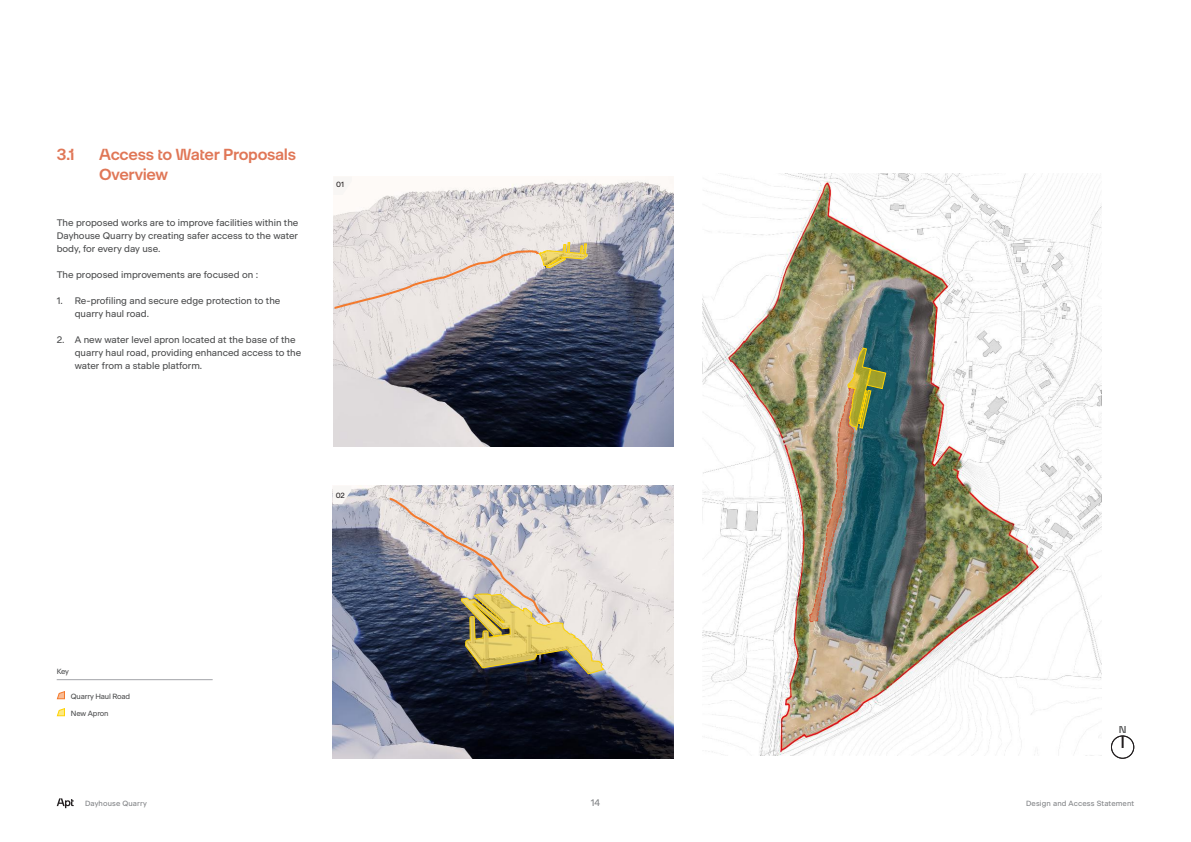
<style>
.page{position:relative;width:1191px;height:842px;background:#fff}
.page>*{position:absolute;margin:0;border:0;box-sizing:border-box;transform-origin:0 0}
.t1{font:600 16px/20px "Apt Sans Headline";letter-spacing:-.02em;color:#e07757}
.t2{font:500 10px "Apt Sans Headline";color:#4b4c4d}
._4__Body_text{font:9.5px/13px "Apt Sans";color:#4b4c4d}
.t3{font:9.5px "Apt Sans";color:#808285}
.t4{font:7.5px "Apt Sans";letter-spacing:.015em;color:#808285}
._9__Captions{font:7.5px "Apt Sans";letter-spacing:-.02em;color:#4b4c4d}
._11__Image_Numbering{font:7.5px "Apt Sans";color:#231f20}
._4_1_Key{font:7.5px "Apt Sans";color:#4b4c4d}
</style>
<div class="page">
<svg style="left:57px;top:798px;width:17px;height:10px"></svg>
<hr style="left:57px;top:679px;width:156px;height:1px;background:#a3a4a8">
<svg style="left:56px;top:691px;width:9px;height:9px"></svg>
<svg style="left:56px;top:708px;width:9px;height:9px"></svg>
<img style="left:333px;top:179px;width:340px;height:268px">
<img style="left:333px;top:486px;width:340px;height:273px">
<svg style="left:333px;top:177px;width:19px;height:18px"></svg>
<svg style="left:333px;top:486px;width:18px;height:18px"></svg>
<div style="left:1111px;top:736px;width:23px;height:22px;border:1px solid #231f20;border-radius:50%"></div>
<div style="left:1111px;top:735px;width:23px;height:24px;border:1px solid #231f20;border-radius:50%"></div>
<svg style="left:1121px;top:737px;width:2px;height:10px"></svg>
<img style="left:702px;top:174px;width:399px;height:582px">
<img style="left:808px;top:347px;width:78px;height:276px">
<svg style="left:334px;top:242px;width:253px;height:67px;background:#d0c9c5"></svg>
<img style="left:389px;top:497px;width:216px;height:187px">
<p class="t1" style="left:57px;top:144px;width:20px">3.1</p>
<p class="t1" style="left:99px;top:144px;width:198px">Access to Water Proposals<br>Overview</p>
<p class="_4__Body_text" style="left:57px;top:215px;width:243px;text-align:justify">The proposed works are to improve facilities within the Dayhouse Quarry by creating safer access to the water body, for every day use.</p>
<p class="_4__Body_text" style="left:57px;top:267px;width:203px">The proposed improvements are focused on :</p>
<p class="_4__Body_text" style="left:75px;top:293px;width:207px;text-indent:-18px">1. Re-profiling and secure edge protection to the quarry haul road.</p>
<p class="_4__Body_text" style="left:75px;top:332px;width:228px;text-indent:-18px">2. A new water level apron located at the base of the quarry haul road, providing enhanced access to the water from a stable platform.</p>
<p class="_11__Image_Numbering" style="left:336px;top:178px;width:9px">01</p>
<p class="_11__Image_Numbering" style="left:336px;top:490px;width:11px">02</p>
<p class="_4_1_Key" style="left:57px;top:665px;width:14px">Key</p>
<p class="_9__Captions" style="left:71px;top:691px;width:61px">Quarry Haul Road</p>
<p class="_9__Captions" style="left:71px;top:708px;width:39px">New Apron</p>
<p class="t2" style="left:1118px;top:721px;width:9px">N</p>
<p class="t4" style="left:85px;top:798px;width:63px">Dayhouse Quarry</p>
<p class="t3" style="left:591px;top:795px;width:11px">14</p>
<p class="t4" style="left:1026px;top:798px;width:110px">Design and Access Statement</p>
</div>
